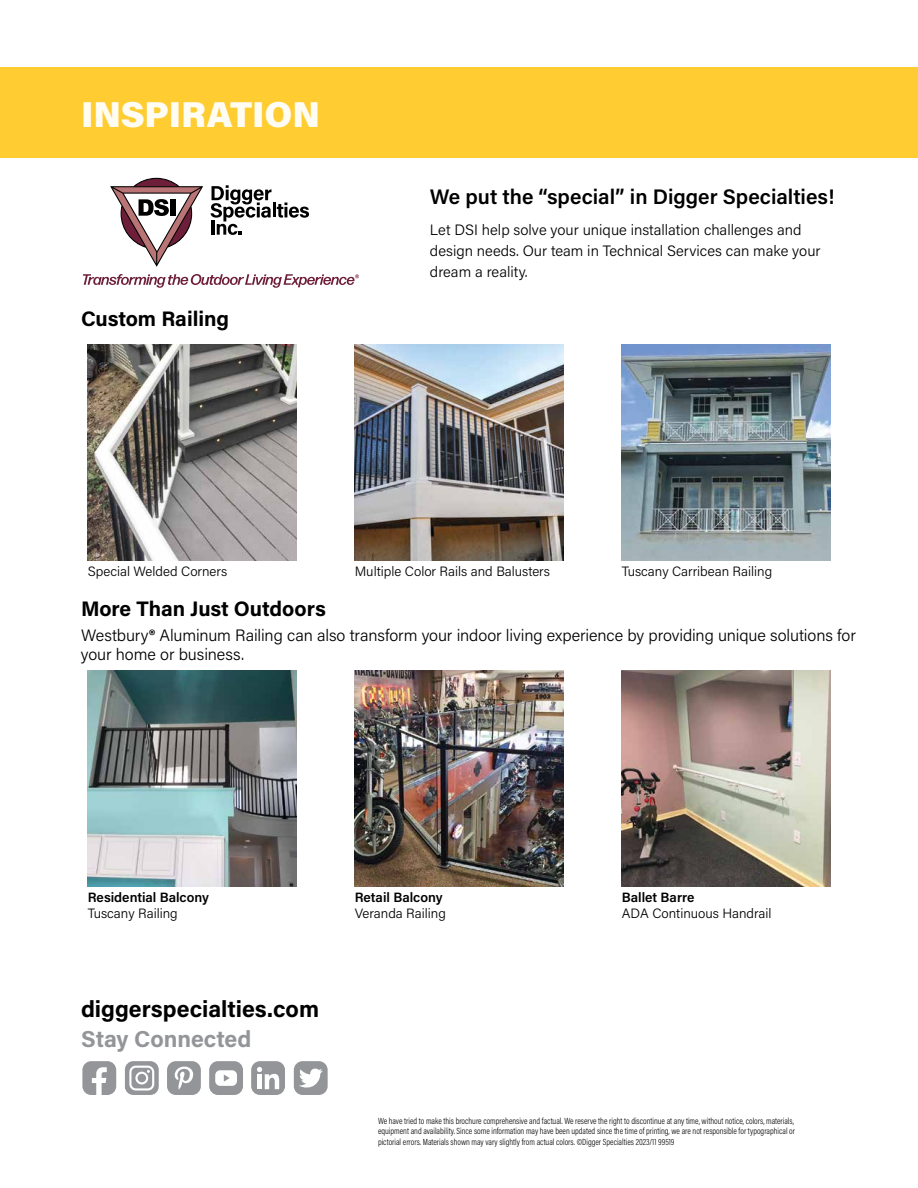
<style>
.page{position:relative;width:918px;height:1188px;background:#fff}
.page>*{position:absolute;margin:0;border:0;box-sizing:border-box;transform-origin:0 0}
.t1{font:900 36px "Acumin Pro";color:#fff}
.t2{font:700 23.1px "Acumin Pro";color:#000}
.t3{font:700 23.1px "Acumin Pro";color:#939598}
.t4{font:600 21px "Acumin Pro";color:#000}
.t5{font:700 21px "Acumin Pro";color:#000}
.t6{font:300 16.5px/19.5px "Acumin Pro";letter-spacing:-.005em;color:#000}
.t7{font:300 15px/21px "Acumin Pro";color:#000}
.t8{font:300 13.5px "Acumin Pro";color:#000}
.t9{font:600 13.5px "Acumin Pro";color:#000}
.t10{font:300 9px/10.5px "Acumin Pro Cond";color:#000}
.s1{font-weight:700}
</style>
<div class="page">
<div style="left:0;top:67px;width:918px;height:91px;background:#ffcc31"></div>
<img style="left:622px;top:344px;width:208px;height:216px">
<img style="left:355px;top:344px;width:208px;height:216px">
<img style="left:88px;top:344px;width:208px;height:216px">
<img style="left:622px;top:670px;width:208px;height:216px">
<img style="left:355px;top:670px;width:208px;height:216px">
<img style="left:88px;top:670px;width:208px;height:216px">
<div style="left:125px;top:1061px;width:34px;height:34px;background:#939598;border-radius:8px"></div>
<svg style="left:129px;top:1066px;width:25px;height:25px"></svg>
<div style="left:251px;top:1061px;width:34px;height:34px;background:#939598;border-radius:9px"></div>
<svg style="left:257px;top:1067px;width:22px;height:22px"></svg>
<div style="left:167px;top:1061px;width:34px;height:34px;background:#939598;border-radius:9px"></div>
<svg style="left:175px;top:1067px;width:18px;height:23px"></svg>
<div style="left:82px;top:1061px;width:34px;height:34px;background:#939598;border-radius:9px"></div>
<svg style="left:92px;top:1067px;width:15px;height:28px"></svg>
<div style="left:294px;top:1061px;width:34px;height:34px;background:#939598;border-radius:9px"></div>
<svg style="left:299px;top:1068px;width:24px;height:20px"></svg>
<div style="left:209px;top:1061px;width:34px;height:34px;background:#939598;border-radius:9px"></div>
<div style="left:215px;top:1070px;width:22px;height:16px;background:#fff;border-radius:5px"></div>
<svg style="left:224px;top:1075px;width:6px;height:7px"></svg>
<svg style="left:211px;top:185px;width:98px;height:50px"></svg>
<svg style="left:110px;top:178px;width:93px;height:89px"></svg>
<svg style="left:83px;top:274px;width:276px;height:14px"></svg>
<h1 class="t1" style="left:81px;top:93px;width:241px">INSPIRATION</h1>
<h3 class="t5" style="left:81px;top:310px;width:150px">Custom Railing</h3>
<h3 class="t4" style="left:430px;top:188px;width:406px">We put the “special” in Digger Specialties!</h3>
<h3 class="t7" style="left:430px;top:221px;width:392px">Let DSI help solve your unique installation challenges and design needs. Our team in Technical Services can make your dream a reality.</h3>
<h3 class="t8" style="left:88px;top:566px;width:141px">Special Welded Corners</h3>
<h3 class="t8" style="left:355px;top:566px;width:197px">Multiple Color Rails and Balusters</h3>
<h3 class="t8" style="left:622px;top:566px;width:152px">Tuscany Carribean Railing</h3>
<h3 class="t5" style="left:81px;top:601px;width:246px">More Than Just Outdoors</h3>
<h3 class="t6" style="left:81px;top:626px;width:776px">Westbury<span class="s1">®</span> Aluminum Railing can also transform your indoor living experience by providing unique solutions for your home or business.</h3>
<h3 class="t9" style="left:88px;top:892px;width:123px">Residential Balcony</h3>
<h3 class="t8" style="left:88px;top:908px;width:91px">Tuscany Railing</h3>
<h2 class="t2" style="left:81px;top:999px;width:240px">diggerspecialties.com</h2>
<h2 class="t3" style="left:81px;top:1030px;width:172px">Stay Connected</h2>
<h3 class="t9" style="left:355px;top:892px;width:89px">Retail Balcony</h3>
<h3 class="t8" style="left:355px;top:908px;width:93px">Veranda Railing</h3>
<h3 class="t9" style="left:622px;top:892px;width:74px">Ballet Barre</h3>
<h3 class="t8" style="left:622px;top:908px;width:151px">ADA Continuous Handrail</h3>
<p class="t10" style="left:378px;top:1116px;width:419px">We have tried to make this brochure comprehensive and factual. We reserve the right to discontinue at any time, without notice, colors, materials, equipment and availability. Since some information may have been updated since the time of printing, we are not responsible for typographical or pictorial errors. Materials shown may vary slightly from actual colors. ©Digger Specialties 2023/11 99519</p>
</div>
